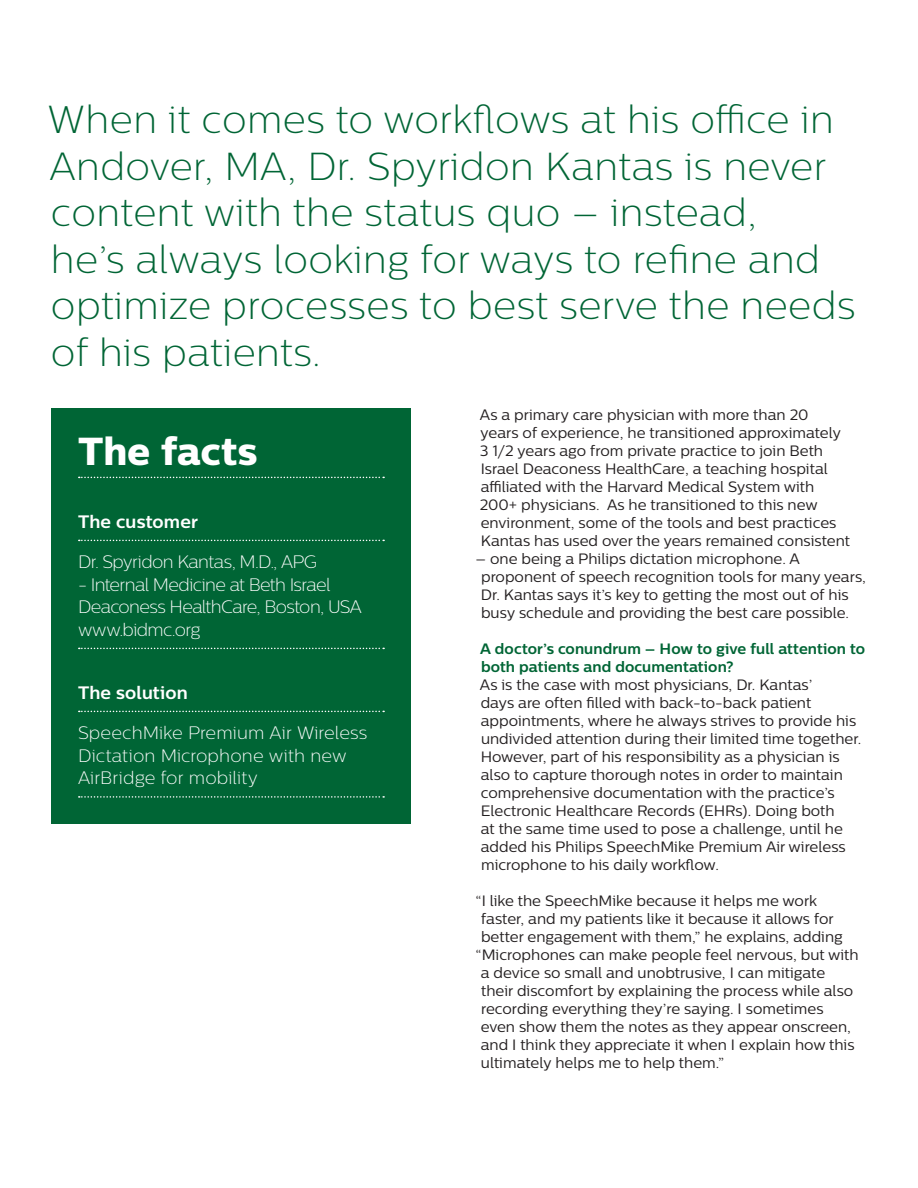
<style>
.page{position:relative;width:918px;height:1188px;background:#fff}
.page>*{position:absolute;margin:0;border:0;box-sizing:border-box;transform-origin:0 0}
.t1{font:39px/46.5px "Centrale Sans X Light";letter-spacing:.01em;color:#006535}
.t2{font:39px "Centrale Sans X Bold";color:#fff}
.t3{font:18px/22.5px "Centrale Sans X Light";letter-spacing:-.02em;color:#fff}
.t4{font:18px/22.5px "Centrale Sans X Light";letter-spacing:.005em;color:#fff}
.t5{font:700 18px "Centrale Sans";letter-spacing:.01em;color:#fff}
.t6{font:15px/18px "Centrale Sans";color:#231f20}
.t7{font:700 15px/18px "Centrale Sans";letter-spacing:.005em;color:#006535}
</style>
<div class="page">
<div style="left:51px;top:408px;width:360px;height:416px;background:#006535"></div>
<svg style="left:79px;top:477px;width:305px;height:1px"></svg>
<svg style="left:79px;top:540px;width:305px;height:1px"></svg>
<svg style="left:79px;top:648px;width:305px;height:1px"></svg>
<svg style="left:79px;top:711px;width:305px;height:1px"></svg>
<svg style="left:79px;top:796px;width:305px;height:2px"></svg>
<h1 class="t1" style="left:48px;top:96px;width:809px">When it comes to workflows at his office in Andover, MA, Dr. Spyridon Kantas is never content with the status quo – instead,<br>he’s always looking for ways to refine and optimize processes to best serve the needs of his patients.</h1>
<p class="t6" style="left:480px;top:405px;width:372px">As a primary care physician with more than 20 years of experience, he transitioned approximately 3 1/2 years ago from private practice to join Beth Israel Deaconess HealthCare, a teaching hospital affiliated with the Harvard Medical System with 200+ physicians. As he transitioned to this new environment, some of the tools and best practices Kantas has used over the years remained consistent</p>
<p class="t6" style="left:481px;top:549px;width:387px;text-indent:-5px">– one being a Philips dictation microphone. A proponent of speech recognition tools for many years, Dr. Kantas says it’s key to getting the most out of his busy schedule and providing the best care possible.</p>
<p class="t7" style="left:480px;top:639px;width:387px">A doctor’s conundrum – How to give full attention to both patients and documentation?</p>
<p class="t6" style="left:480px;top:675px;width:383px">As is the case with most physicians, Dr. Kantas’<br>days are often filled with back-to-back patient appointments, where he always strives to provide his undivided attention during their limited time together.<br>However, part of his responsibility as a physician is also to capture thorough notes in order to maintain comprehensive documentation with the practice’s Electronic Healthcare Records (EHRs). Doing both<br>at the same time used to pose a challenge, until he added his Philips SpeechMike Premium Air wireless microphone to his daily workflow.</p>
<p class="t6" style="left:476px;top:891px;width:343px">“I like the SpeechMike because it helps me work</p>
<p class="t6" style="left:481px;top:909px;width:354px">faster, and my patients like it because it allows for</p>
<p class="t6" style="left:481px;top:927px;width:363px">better engagement with them,” he explains, adding</p>
<p class="t6" style="left:476px;top:945px;width:385px">“Microphones can make people feel nervous, but with</p>
<p class="t6" style="left:481px;top:963px;width:346px">a device so small and unobtrusive, I can mitigate</p>
<p class="t6" style="left:481px;top:981px;width:374px">their discomfort by explaining the process while also</p>
<p class="t6" style="left:481px;top:999px;width:344px">recording everything they’re saying. I sometimes</p>
<p class="t6" style="left:481px;top:1017px;width:372px">even show them the notes as they appear onscreen,</p>
<p class="t6" style="left:481px;top:1035px;width:375px">and I think they appreciate it when I explain how this</p>
<p class="t6" style="left:481px;top:1053px;width:245px">ultimately helps me to help them.”</p>
<h1 class="t2" style="left:78px;top:427px;width:181px">The facts</h1>
<p class="t5" style="left:78px;top:510px;width:122px">The customer</p>
<p class="t3" style="left:78px;top:550px;width:241px">Dr. Spyridon Kantas, M.D., APG</p>
<p class="t3" style="left:78px;top:573px;width:285px">- Internal Medicine at Beth Israel<br>Deaconess HealthCare, Boston, USA www.bidmc.org</p>
<p class="t5" style="left:78px;top:681px;width:111px">The solution</p>
<p class="t4" style="left:78px;top:721px;width:291px">SpeechMike Premium Air Wireless<br>Dictation Microphone with new<br>AirBridge for mobility</p>
</div>
